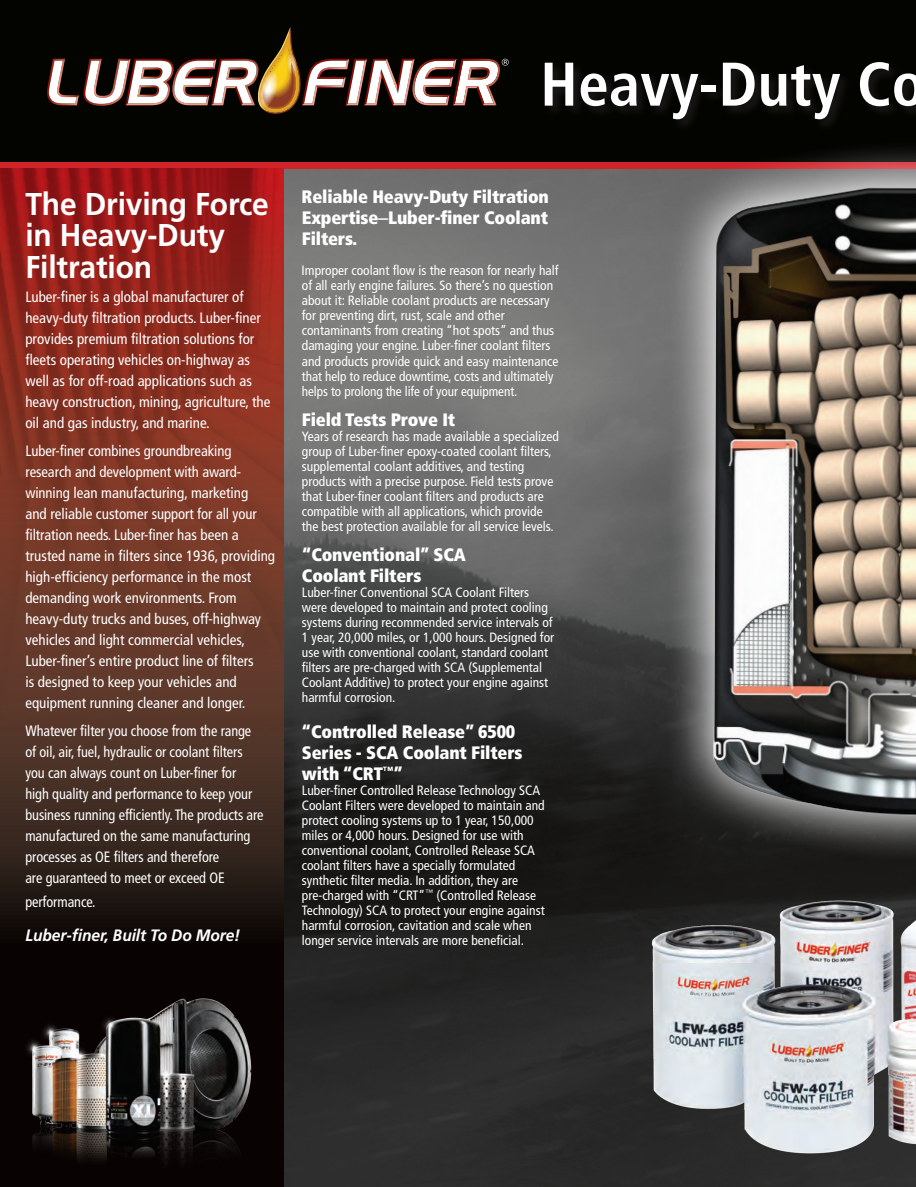
<style>
.page{position:relative;width:916px;height:1187px;background:#fff}
.page>*{position:absolute;margin:0;border:0;box-sizing:border-box;transform-origin:0 0}
.t1{font:700 condensed 61.5px "Frutiger";letter-spacing:.005em;color:#fff}
.t2{font:700 31.5px/31.5px "Frutiger";letter-spacing:-.005em;color:#fff;scale:.95 1}
.t3{font:900 condensed 18px/21px "Frutiger";letter-spacing:-.01em;color:#fff}
.t4{font:italic 700 16.5px "Frutiger";letter-spacing:-.005em;color:#fff;scale:.94 1}
.t5{font:condensed 15px/21px "Frutiger";color:#fff}
.t6{font:condensed 15px/21px "Frutiger";color:#fff;scale:.95 1}
.t7{font:condensed 13.5px/15px "Frutiger";color:#fff}
.s1{font-family:"Helvetica";font-weight:400;font-stretch:normal}
</style>
<div class="page">
<img style="left:283px;top:168px;width:632px;height:1018px">
<div style="left:0;top:162px;width:915px;height:6px;background:#d1232a"></div>
<div style="left:0;top:0;width:915px;height:162px;background:#030400"></div>
<div style="left:543px;top:58px;width:372px;height:74px;background:#231f20;opacity:.75"></div>
<svg style="left:47px;top:27px;width:461px;height:87px"></svg>
<img style="left:257px;top:72px;width:20px;height:38px">
<svg style="left:662px;top:150px;width:253px;height:630px"></svg>
<img style="left:674px;top:160px;width:241px;height:620px">
<svg style="left:0;top:890px;width:283px;height:296px;background:#0e0806"></svg>
<img style="left:0;top:168px;width:283px;height:722px">
<img style="left:640px;top:780px;width:275px;height:381px">
<img style="left:16px;top:988px;width:257px;height:198px">
<h1 class="t1" style="left:540px;top:48px;width:386px">Heavy-Duty Co</h1>
<h2 class="t2" style="left:25px;top:188px;width:257px">The Driving Force in Heavy-Duty<br>Filtration</h2>
<p class="t5" style="left:25px;top:286px;width:246px">Luber-finer is a global manufacturer of heavy-duty filtration products. Luber-finer provides premium filtration solutions for fleets operating vehicles on-highway as well as for off-road applications such as heavy construction, mining, agriculture, the oil and gas industry, and marine.</p>
<p class="t5" style="left:25px;top:440px;width:251px">Luber-finer combines groundbreaking research and development with award&shy;winning lean manufacturing, marketing<br>and reliable customer support for all your filtration needs. Luber-finer has been a trusted name in filters since 1936, providing high-efficiency performance in the most demanding work environments. From heavy-duty trucks and buses, off-highway vehicles and light commercial vehicles, Luber-finer’s entire product line of filters<br>is designed to keep your vehicles and equipment running cleaner and longer.</p>
<p class="t6" style="left:25px;top:720px;width:252px">Whatever filter you choose from the range of oil, air, fuel, hydraulic or coolant filters you can always count on Luber-finer for high quality and performance to keep your business running efficiently. The products are manufactured on the same manufacturing processes as OE filters and therefore<br>are guaranteed to meet or exceed OE</p>
<p class="t6" style="left:25px;top:891px;width:75px">performance.</p>
<p class="t4" style="left:25px;top:925px;width:230px">Luber-finer, Built To Do More!</p>
<h3 class="t3" style="left:301px;top:186px;width:249px;text-align:justify">Reliable Heavy-Duty Filtration Expertise<span class="s1">–</span>Luber-finer Coolant Filters.</h3>
<p class="t7" style="left:301px;top:263px;width:258px">Improper coolant flow is the reason for nearly half of all early engine failures. So there’s no question about it: Reliable coolant products are necessary for preventing dirt, rust, scale and other contaminants from creating “hot spots” and thus damaging your engine. Luber-finer coolant filters and products provide quick and easy maintenance that help to reduce downtime, costs and ultimately helps to prolong the life of your equipment.</p>
<h3 class="t3" style="left:302px;top:408px;width:155px">Field Tests Prove It</h3>
<p class="t7" style="left:302px;top:428px;width:258px">Years of research has made available a specialized group of Luber-finer epoxy-coated coolant filters, supplemental coolant additives, and testing products with a precise purpose. Field tests prove that Luber-finer coolant filters and products are compatible with all applications, which provide the best protection available for all service levels.</p>
<h3 class="t3" style="left:302px;top:543px;width:165px">“Conventional” SCA<br>Coolant Filters</h3>
<p class="t7" style="left:302px;top:584px;width:254px">Luber-finer Conventional SCA Coolant Filters were developed to maintain and protect cooling systems during recommended service intervals of 1 year, 20,000 miles, or 1,000 hours. Designed for use with conventional coolant, standard coolant filters are pre-charged with SCA (Supplemental Coolant Additive) to protect your engine against harmful corrosion.</p>
<h3 class="t3" style="left:301px;top:720px;width:222px">“Controlled Release” 6500<br>Series - SCA Coolant Filters with “CRT<sup>™</sup>”</h3>
<p class="t7" style="left:302px;top:782px;width:244px">Luber-finer Controlled Release Technology SCA Coolant Filters were developed to maintain and protect cooling systems up to 1 year, 150,000 miles or 4,000 hours. Designed for use with conventional coolant, Controlled Release SCA coolant filters have a specially formulated synthetic filter media. In addition, they are pre-charged with “CRT”<sup>™</sup> (Controlled Release Technology) SCA to protect your engine against harmful corrosion, cavitation and scale when longer service intervals are more beneficial.</p>
</div>
